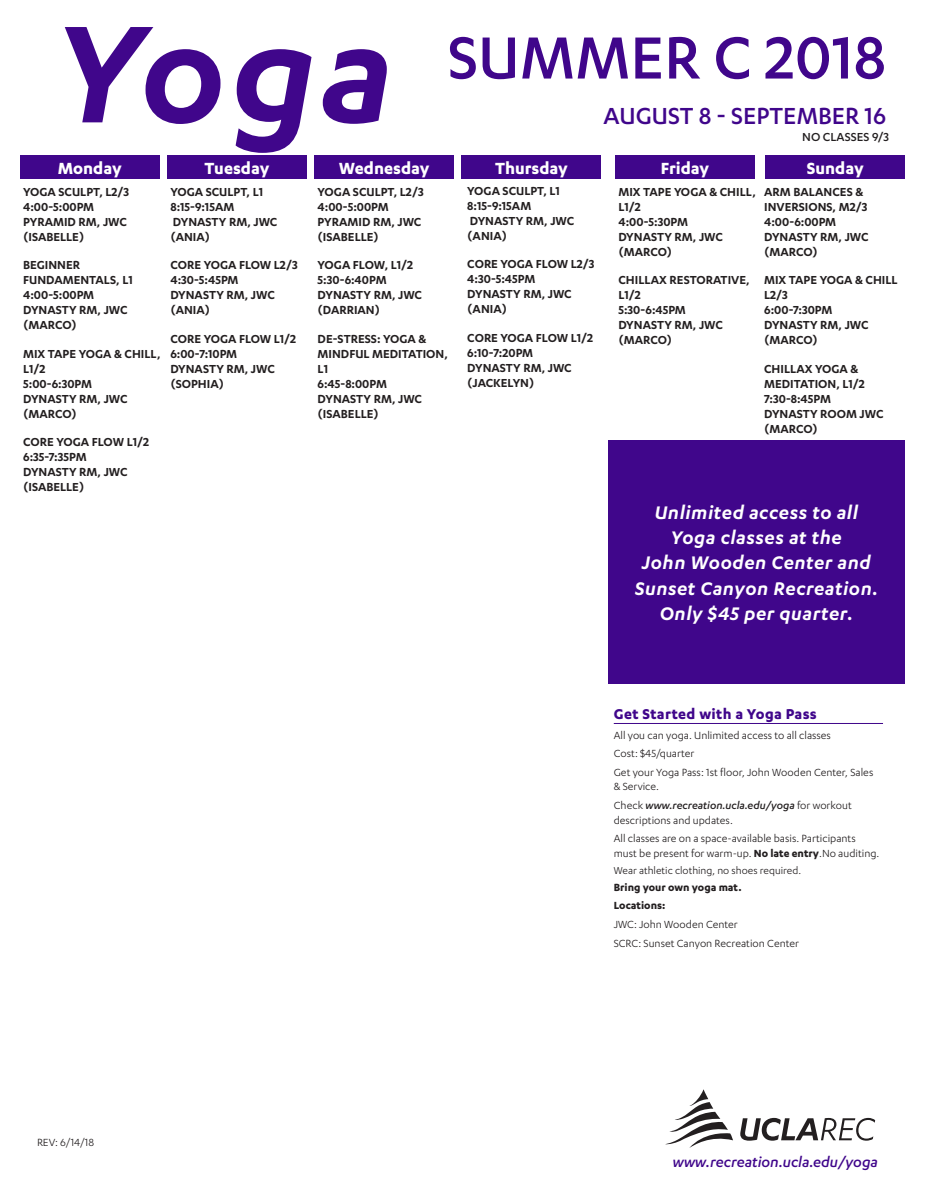
<style>
.page{position:relative;width:932px;height:1202px;background:#fff}
.page>*{position:absolute;margin:0;border:0;box-sizing:border-box;transform-origin:0 0}
.t1{font:italic 600 160.5px "Karbon";color:#40068b}
.t2{font:500 69px "Karbon";color:#40068b}
.Karbon_-_Thin{font:500 27px "Karbon";color:#40068b}
.t3{font:italic 600 21.15px/25.3px "Karbon";letter-spacing:.025em;color:#fff;text-align:center}
.Day{font:700 18.75px "Karbon";color:#fff}
.t4{font:italic 500 16.5px "Karbon";color:#40068b}
.Sidebar_Heading{font:700 16.5px "Karbon";letter-spacing:.02em;color:#40068b}
.Class_Name{font:600 13.5px/15px "Karbon";color:#231f20}
.Karbon_-_Reg{font:500 13.5px "Karbon";letter-spacing:.005em;color:#231f20}
.Sidebar_Body{font:12px/14.4px "Karbon";color:#231f20}
.Sidebar_Body-2{font:700 12px "Karbon";color:#231f20}
.Descriptions{font:12px "Karbon";color:#231f20}
.t5{font:11.7px "Karbon";color:#231f20}
.s1{font-weight:500;font-style:italic}
.s2{font-weight:700}
</style>
<div class="page">
<div style="left:20px;top:155px;width:139px;height:24px;background:#40068b"></div>
<div style="left:167px;top:155px;width:139px;height:24px;background:#40068b"></div>
<div style="left:314px;top:155px;width:140px;height:24px;background:#40068b"></div>
<div style="left:462px;top:155px;width:139px;height:24px;background:#40068b"></div>
<div style="left:615px;top:155px;width:139px;height:24px;background:#40068b"></div>
<div style="left:765px;top:155px;width:139px;height:24px;background:#40068b"></div>
<svg style="left:740px;top:1117px;width:135px;height:23px"></svg>
<svg style="left:665px;top:1089px;width:68px;height:59px"></svg>
<hr style="left:613px;top:723px;width:270px;height:1px;background:#40068b">
<div style="left:608px;top:440px;width:296px;height:244px;background:#40068b"></div>
<p class="t1" style="left:54px;top:-16px;width:340px">Yoga</p>
<p class="t2" style="left:447px;top:19px;width:440px">SUMMER C 2018</p>
<p class="Karbon_-_Thin" style="left:603px;top:101px;width:284px">AUGUST 8 - SEPTEMBER 16</p>
<p class="Karbon_-_Reg" style="left:802px;top:129px;width:88px">NO CLASSES 9/3</p>
<p class="Day" style="left:58px;top:157px;width:65px">Monday</p>
<p class="Day" style="left:204px;top:157px;width:66px">Tuesday</p>
<p class="Day" style="left:339px;top:157px;width:92px">Wednesday</p>
<p class="Day" style="left:495px;top:157px;width:74px">Thursday</p>
<p class="Day" style="left:661px;top:157px;width:50px">Friday</p>
<p class="Day" style="left:806px;top:157px;width:58px">Sunday</p>
<p class="Class_Name" style="left:23px;top:184px;width:107px">YOGA SCULPT, L2/3<br>4:00-5:00PM<br>PYRAMID RM, JWC (ISABELLE)</p>
<p class="Class_Name" style="left:23px;top:257px;width:111px">BEGINNER<br>FUNDAMENTALS, L1<br>4:00-5:00PM<br>DYNASTY RM, JWC (MARCO)</p>
<p class="Class_Name" style="left:23px;top:346px;width:139px">MIX TAPE YOGA &amp; CHILL,<br>L1/2<br>5:00-6:30PM<br>DYNASTY RM, JWC (MARCO)</p>
<p class="Class_Name" style="left:23px;top:434px;width:127px">CORE YOGA FLOW L1/2<br>6:35-7:35PM<br>DYNASTY RM, JWC (ISABELLE)</p>
<p class="Class_Name" style="left:170px;top:184px;width:108px">YOGA SCULPT, L1<br>8:15-9:15AM<br>DYNASTY RM, JWC (ANIA)</p>
<p class="Class_Name" style="left:170px;top:257px;width:129px">CORE YOGA FLOW L2/3<br>4:30-5:45PM<br>DYNASTY RM, JWC (ANIA)</p>
<p class="Class_Name" style="left:170px;top:331px;width:127px">CORE YOGA FLOW L1/2<br>6:00-7:10PM<br>DYNASTY RM, JWC (SOPHIA)</p>
<p class="Class_Name" style="left:317px;top:184px;width:107px">YOGA SCULPT, L2/3<br>4:00-5:00PM<br>PYRAMID RM, JWC (ISABELLE)</p>
<p class="Class_Name" style="left:317px;top:257px;width:106px">YOGA FLOW, L1/2<br>5:30-6:40PM<br>DYNASTY RM, JWC (DARRIAN)</p>
<p class="Class_Name" style="left:317px;top:331px;width:132px">DE-STRESS: YOGA &amp;<br>MINDFUL MEDITATION,<br>L1<br>6:45-8:00PM<br>DYNASTY RM, JWC (ISABELLE)</p>
<p class="Class_Name" style="left:467px;top:183px;width:108px">YOGA SCULPT, L1<br>8:15-9:15AM<br>DYNASTY RM, JWC (ANIA)</p>
<p class="Class_Name" style="left:467px;top:256px;width:129px">CORE YOGA FLOW L2/3<br>4:30-5:45PM<br>DYNASTY RM, JWC (ANIA)</p>
<p class="Class_Name" style="left:467px;top:330px;width:127px">CORE YOGA FLOW L1/2<br>6:10-7:20PM<br>DYNASTY RM, JWC (JACKELYN)</p>
<p class="Class_Name" style="left:618px;top:184px;width:139px">MIX TAPE YOGA &amp; CHILL,<br>L1/2<br>4:00-5:30PM<br>DYNASTY RM, JWC (MARCO)</p>
<p class="Class_Name" style="left:618px;top:272px;width:133px">CHILLAX RESTORATIVE,<br>L1/2<br>5:30-6:45PM<br>DYNASTY RM, JWC (MARCO)</p>
<p class="Class_Name" style="left:764px;top:184px;width:106px">ARM BALANCES &amp;<br>INVERSIONS, M2/3<br>4:00-6:00PM<br>DYNASTY RM, JWC (MARCO)</p>
<p class="Class_Name" style="left:764px;top:272px;width:135px">MIX TAPE YOGA &amp; CHILL<br>L2/3<br>6:00-7:30PM<br>DYNASTY RM, JWC (MARCO)</p>
<p class="Class_Name" style="left:764px;top:361px;width:121px">CHILLAX YOGA &amp;<br>MEDITATION, L1/2<br>7:30-8:45PM<br>DYNASTY ROOM JWC (MARCO)</p>
<p class="t3" style="left:634px;top:499px;width:245px">Unlimited access to all<br>Yoga classes at the<br>John Wooden Center and<br>Sunset Canyon Recreation.<br>Only $45 per quarter.</p>
<p class="Sidebar_Heading" style="left:613px;top:704px;width:205px">Get Started with a Yoga Pass</p>
<p class="Sidebar_Body" style="left:613px;top:727px;width:219px">All you can yoga. Unlimited access to all classes</p>
<p class="Sidebar_Body" style="left:613px;top:746px;width:82px">Cost: $45/quarter</p>
<p class="Sidebar_Body" style="left:613px;top:765px;width:261px">Get your Yoga Pass: 1st floor, John Wooden Center, Sales &amp; Service.</p>
<p class="Sidebar_Body" style="left:613px;top:798px;width:240px">Check <span class="s1">www.recreation.ucla.edu/yoga</span> for workout descriptions and updates.</p>
<p class="Sidebar_Body" style="left:613px;top:831px;width:267px">All classes are on a space-available basis. Participants must be present for warm-up. <span class="s2">No late entry</span>.No auditing.</p>
<p class="t5" style="left:613px;top:864px;width:189px">Wear athletic clothing, no shoes required.</p>
<p class="Sidebar_Body-2" style="left:613px;top:880px;width:129px">Bring your own yoga mat.</p>
<p class="Sidebar_Body-2" style="left:613px;top:899px;width:53px">Locations:</p>
<p class="Sidebar_Body" style="left:613px;top:917px;width:126px">JWC: John Wooden Center</p>
<p class="Sidebar_Body" style="left:613px;top:935px;width:187px">SCRC: Sunset Canyon Recreation Center</p>
<p class="Descriptions" style="left:37px;top:1135px;width:59px">REV: 6/14/18</p>
<p class="t4" style="left:672px;top:1152px;width:207px">www.recreation.ucla.edu/yoga</p>
</div>
